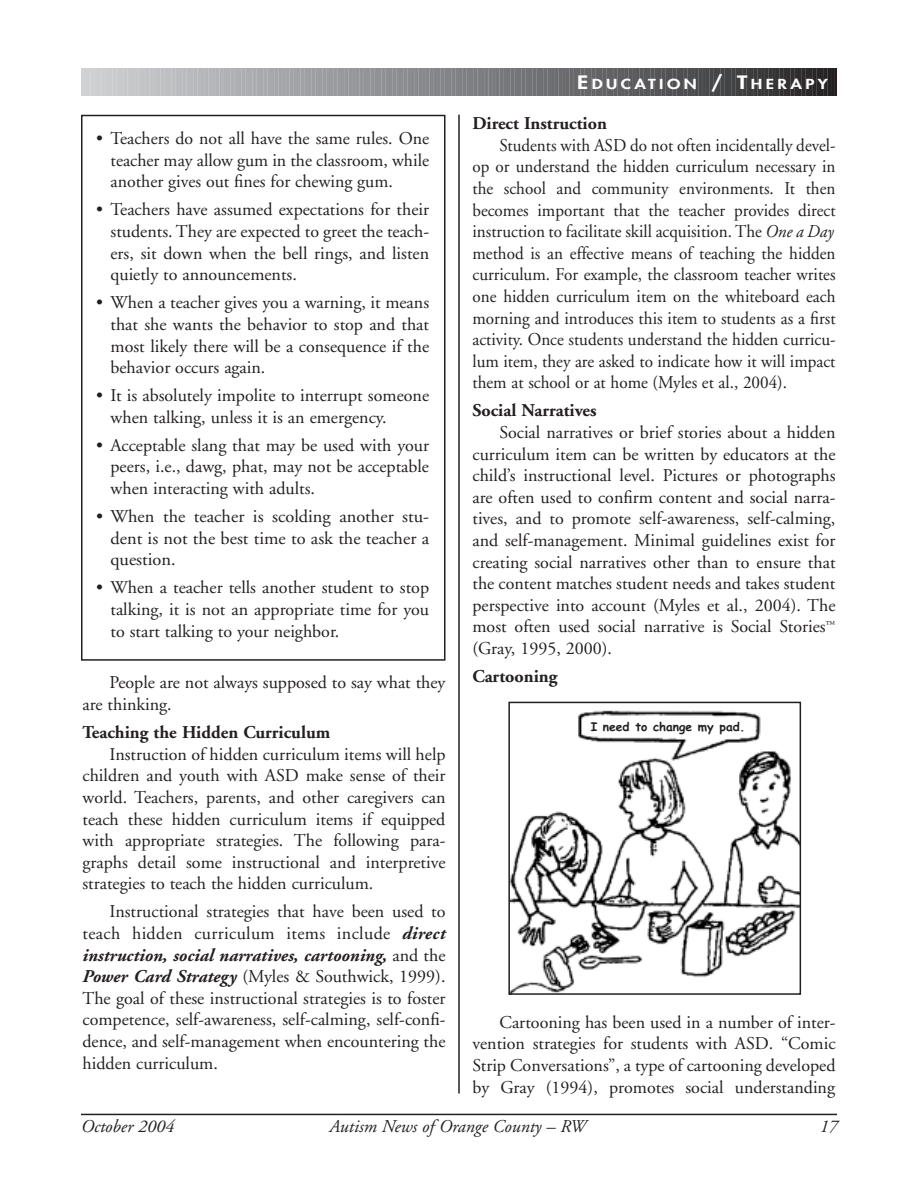
<style>
.page{position:relative;width:918px;height:1188px;background:#fff}
.page>*{position:absolute;margin:0;border:0;box-sizing:border-box;transform-origin:0 0}
.t1{font:18px/21.6px "Adobe Garamond";color:#231f20;text-align:justify}
.t2{font:18px/21.6px "Adobe Garamond";color:#231f20;text-align:justify;scale:.95 1}
.t3{font:700 18px "Adobe Garamond";color:#231f20}
.t4{font:italic 18px "Adobe Garamond";color:#231f20}
.t5{font:800 13.5px "Futura";letter-spacing:.2em;color:#fff;scale:1.26 1}
.t6{font:12px "Comic Sans MS Bold";color:#231f20}
.s1{font-weight:700;font-style:italic}
.s2{font-size:18px}
.s3{font-style:italic}
</style>
<div class="page">
<hr style="left:81px;top:1114px;width:756px;height:1px;background:#231f20">
<hr style="left:458px;top:115px;width:2px;height:979px;background:#231f20">
<svg style="left:81px;top:69px;width:756px;height:27px;background:#818284"></svg>
<div style="left:81px;top:115px;width:365px;height:546px;border:2px solid #231f20"></div>
<img style="left:511px;top:710px;width:287px;height:282px">
<div style="left:508px;top:702px;width:293px;height:293px;border:2px solid #231f20"></div>
<p class="t1" style="left:111px;top:129px;width:320px;text-indent:-15px">• Teachers do not all have the same rules. One teacher may allow gum in the classroom, while another gives out fines for chewing gum.</p>
<p class="t1" style="left:111px;top:200px;width:320px;text-indent:-15px">• Teachers have assumed expectations for their students. They are expected to greet the teach&shy;ers, sit down when the bell rings, and listen quietly to announcements.</p>
<p class="t1" style="left:111px;top:293px;width:320px;text-indent:-15px">• When a teacher gives you a warning, it means that she wants the behavior to stop and that most likely there will be a consequence if the behavior occurs again.</p>
<p class="t1" style="left:111px;top:386px;width:320px;text-indent:-15px">• It is absolutely impolite to interrupt someone when talking, unless it is an emergency.</p>
<p class="t1" style="left:111px;top:436px;width:320px;text-indent:-15px">• Acceptable slang that may be used with your peers, i.e., dawg, phat, may not be acceptable when interacting with adults.</p>
<p class="t1" style="left:111px;top:507px;width:320px;text-indent:-15px">• When the teacher is scolding another stu&shy;dent is not the best time to ask the teacher a question.</p>
<p class="t1" style="left:111px;top:578px;width:320px;text-indent:-15px">• When a teacher tells another student to stop talking, it is not an appropriate time for you to start talking to your neighbor.</p>
<p class="t1" style="left:82px;top:673px;width:364px;text-indent:27px">People are not always supposed to say what they are thinking.</p>
<p class="t3" style="left:82px;top:725px;width:249px">Teaching the Hidden Curriculum</p>
<p class="t1" style="left:82px;top:745px;width:365px;text-indent:27px">Instruction of hidden curriculum items will help children and youth with ASD make sense of their world. Teachers, parents, and other caregivers can teach these hidden curriculum items if equipped with appropriate strategies. The following para&shy;graphs detail some instructional and interpretive strategies to teach the hidden curriculum.</p>
<p class="t1" style="left:82px;top:902px;width:365px;text-indent:27px">Instructional strategies that have been used to teach hidden curriculum items include <span class="s1">direct instruction, social narratives, cartooning,</span> and the <span class="s1">Power Card Strategy</span> (Myles &amp; Southwick, 1999).<br>The goal of these instructional strategies is to foster competence, self-awareness, self-calming, self-confi&shy;dence, and self-management when encountering the hidden curriculum.</p>
<p class="t5" style="left:577px;top:77px;width:200px"><span class="s2">E</span>DUCATION <span class="s2">/ T</span>HERAPY</p>
<p class="t3" style="left:472px;top:116px;width:136px">Direct Instruction</p>
<p class="t2" style="left:472px;top:136px;width:384px;text-indent:27px">Students with ASD do not often incidentally devel&shy;op or understand the hidden curriculum necessary in the school and community environments. It then becomes important that the teacher provides direct instruction to facilitate skill acquisition. The <span class="s3">One a Day </span>method is an effective means of teaching the hidden curriculum. For example, the classroom teacher writes one hidden curriculum item on the whiteboard each morning and introduces this item to students as a first activity. Once students understand the hidden curricu&shy;lum item, they are asked to indicate how it will impact them at school or at home (Myles et al., 2004).</p>
<p class="t3" style="left:472px;top:404px;width:125px">Social Narratives</p>
<p class="t1" style="left:472px;top:423px;width:365px;text-indent:27px">Social narratives or brief stories about a hidden curriculum item can be written by educators at the child’s instructional level. Pictures or photographs are often used to confirm content and social narra&shy;tives, and to promote self-awareness, self-calming, and self-management. Minimal guidelines exist for creating social narratives other than to ensure that the content matches student needs and takes student perspective into account (Myles et al., 2004). The most often used social narrative is Social Stories<sup>™ </sup>(Gray, 1995, 2000).</p>
<p class="t3" style="left:472px;top:669px;width:86px">Cartooning</p>
<p class="t6" style="left:591px;top:722px;width:156px">I need to change my pad.</p>
<p class="t1" style="left:472px;top:1013px;width:365px;text-indent:27px">Cartooning has been used in a number of inter&shy;vention strategies for students with ASD. “Comic Strip Conversations”, a type of cartooning developed by Gray (1994), promotes social understanding</p>
<p class="t4" style="left:81px;top:1119px;width:95px">October 2004</p>
<p class="t4" style="left:330px;top:1119px;width:258px">Autism News of Orange County – RW</p>
<p class="t4" style="left:820px;top:1119px;width:19px">17</p>
</div>
